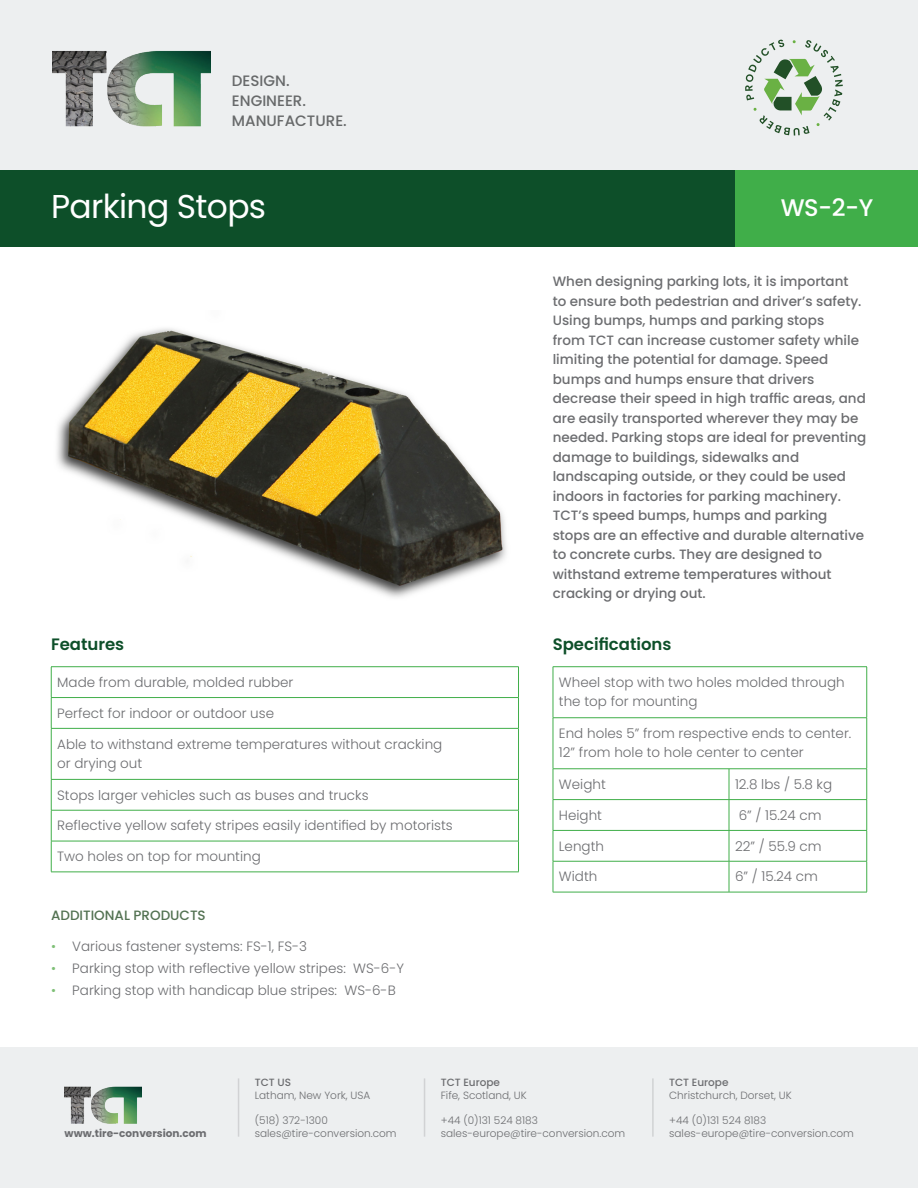
<style>
.page{position:relative;width:918px;height:1188px;background:#fff}
.page>*{position:absolute;margin:0;border:0;box-sizing:border-box;transform-origin:0 0}
.t1{font:33px "Poppins";letter-spacing:-.02em;color:#fff}
.t2{font:500 24px "Poppins";color:#fff}
.Features_heading{font:600 16.5px "Poppins";color:#0d4f29}
.t3{font:500 15px/19.8px "Poppins";color:#67696a}
.Lead_text_para{font:500 13.5px/19.5px "Poppins";color:#6c6d70}
.Features_box_light{font:300 13.5px/19.5px "Poppins";color:#6c6d70}
.Additional_products{font:300 13.5px "Poppins";color:#6c6d70}
.t4{font:500 13.5px "Poppins";color:#537252}
.t5{font:300 10.5px/12.6px "Poppins";color:#6c6d70}
.t6{font:500 10.5px "Poppins";color:#6c6d70}
.t7{font:700 10.5px "Poppins";color:#6c6d70}
.s1{color:#7fc077}
</style>
<div class="page">
<img style="left:57px;top:328px;width:449px;height:270px">
<div style="left:0;top:0;width:918px;height:169px;background:#edeff0"></div>
<div style="left:0;top:170px;width:736px;height:77px;background:#0d4f29"></div>
<div style="left:736px;top:170px;width:182px;height:77px;background:#40ae49"></div>
<img style="left:52px;top:50px;width:159px;height:76px">
<svg style="left:745px;top:40px;width:98px;height:96px"></svg>
<div style="left:0;top:1048px;width:918px;height:140px;background:#edeff0"></div>
<img style="left:65px;top:1086px;width:76px;height:37px">
<hr style="left:424px;top:1078px;width:1px;height:59px;background:#d1d2d4">
<hr style="left:238px;top:1078px;width:1px;height:59px;background:#d1d2d4">
<hr style="left:652px;top:1078px;width:2px;height:59px;background:#d1d2d4">
<hr style="left:51px;top:666px;width:468px;height:1px;background:#40ae49">
<hr style="left:51px;top:667px;width:1px;height:30px;background:#40ae49">
<hr style="left:518px;top:667px;width:1px;height:30px;background:#40ae49">
<hr style="left:51px;top:697px;width:468px;height:1px;background:#40ae49">
<hr style="left:51px;top:698px;width:1px;height:30px;background:#40ae49">
<hr style="left:518px;top:698px;width:1px;height:30px;background:#40ae49">
<hr style="left:51px;top:728px;width:468px;height:1px;background:#40ae49">
<hr style="left:51px;top:729px;width:1px;height:50px;background:#40ae49">
<hr style="left:518px;top:729px;width:1px;height:50px;background:#40ae49">
<hr style="left:51px;top:779px;width:468px;height:1px;background:#40ae49">
<hr style="left:51px;top:780px;width:1px;height:30px;background:#40ae49">
<hr style="left:518px;top:780px;width:1px;height:30px;background:#40ae49">
<hr style="left:51px;top:810px;width:468px;height:1px;background:#40ae49">
<hr style="left:51px;top:810px;width:1px;height:31px;background:#40ae49">
<hr style="left:518px;top:810px;width:1px;height:31px;background:#40ae49">
<hr style="left:51px;top:841px;width:468px;height:1px;background:#40ae49">
<hr style="left:51px;top:841px;width:1px;height:31px;background:#40ae49">
<hr style="left:518px;top:841px;width:1px;height:31px;background:#40ae49">
<hr style="left:51px;top:872px;width:468px;height:1px;background:#40ae49">
<hr style="left:553px;top:666px;width:176px;height:1px;background:#40ae49">
<hr style="left:553px;top:667px;width:1px;height:51px;background:#40ae49">
<hr style="left:729px;top:666px;width:138px;height:1px;background:#40ae49">
<hr style="left:866px;top:667px;width:1px;height:51px;background:#40ae49">
<hr style="left:553px;top:717px;width:176px;height:1px;background:#40ae49">
<hr style="left:553px;top:718px;width:1px;height:51px;background:#40ae49">
<hr style="left:729px;top:717px;width:138px;height:1px;background:#40ae49">
<hr style="left:866px;top:718px;width:1px;height:51px;background:#40ae49">
<hr style="left:553px;top:769px;width:176px;height:1px;background:#40ae49">
<hr style="left:553px;top:769px;width:1px;height:30px;background:#40ae49">
<hr style="left:729px;top:769px;width:138px;height:1px;background:#40ae49">
<hr style="left:729px;top:769px;width:1px;height:30px;background:#40ae49">
<hr style="left:866px;top:769px;width:1px;height:30px;background:#40ae49">
<hr style="left:553px;top:799px;width:176px;height:1px;background:#40ae49">
<hr style="left:553px;top:800px;width:1px;height:30px;background:#40ae49">
<hr style="left:729px;top:799px;width:138px;height:1px;background:#40ae49">
<hr style="left:729px;top:800px;width:1px;height:30px;background:#40ae49">
<hr style="left:866px;top:800px;width:1px;height:30px;background:#40ae49">
<hr style="left:553px;top:830px;width:176px;height:1px;background:#40ae49">
<hr style="left:553px;top:831px;width:1px;height:30px;background:#40ae49">
<hr style="left:729px;top:830px;width:138px;height:1px;background:#40ae49">
<hr style="left:729px;top:831px;width:1px;height:30px;background:#40ae49">
<hr style="left:866px;top:831px;width:1px;height:30px;background:#40ae49">
<hr style="left:553px;top:861px;width:176px;height:1px;background:#40ae49">
<hr style="left:553px;top:861px;width:1px;height:31px;background:#40ae49">
<hr style="left:729px;top:861px;width:138px;height:1px;background:#40ae49">
<hr style="left:729px;top:861px;width:1px;height:31px;background:#40ae49">
<hr style="left:866px;top:861px;width:1px;height:31px;background:#40ae49">
<hr style="left:553px;top:892px;width:176px;height:1px;background:#40ae49">
<hr style="left:729px;top:892px;width:138px;height:1px;background:#40ae49">
<p class="t3" style="left:232px;top:72px;width:116px">DESIGN.<br>ENGINEER.<br>MANUFACTURE.</p>
<p class="t1" style="left:51px;top:187px;width:217px">Parking Stops</p>
<h2 class="t2" style="left:831px;top:194px;width:45px">6 B</h2>
<p class="t2" style="left:781px;top:194px;width:94px">WS-2-Y</p>
<p class="Features_heading" style="left:51px;top:634px;width:75px">Features</p>
<p class="Features_box_light" style="left:57px;top:672px;width:238px">Made from durable, molded rubber</p>
<p class="Features_box_light" style="left:57px;top:703px;width:218px">Perfect for indoor or outdoor use</p>
<p class="Features_box_light" style="left:57px;top:734px;width:387px">Able to withstand extreme temperatures without cracking or drying out</p>
<p class="Features_box_light" style="left:57px;top:785px;width:313px">Stops larger vehicles such as buses and trucks</p>
<p class="Features_box_light" style="left:57px;top:816px;width:397px">Reflective yellow safety stripes easily identified by motorists</p>
<p class="Features_box_light" style="left:57px;top:847px;width:205px">Two holes on top for mounting</p>
<p class="t4" style="left:51px;top:908px;width:156px">ADDITIONAL PRODUCTS</p>
<p class="Additional_products" style="left:51px;top:938px;width:258px"><span class="s1">•</span> Various fastener systems: FS-1, FS-3</p>
<p class="Additional_products" style="left:51px;top:961px;width:354px"><span class="s1">•</span> Parking stop with reflective yellow stripes: WS-6-Y</p>
<p class="Additional_products" style="left:51px;top:983px;width:346px"><span class="s1">•</span> Parking stop with handicap blue stripes: WS-6-B</p>
<p class="Lead_text_para" style="left:553px;top:272px;width:315px">When designing parking lots, it is important<br>to ensure both pedestrian and driver’s safety.<br>Using bumps, humps and parking stops<br>from TCT can increase customer safety while limiting the potential for damage. Speed bumps and humps ensure that drivers decrease their speed in high traffic areas, and are easily transported wherever they may be needed. Parking stops are ideal for preventing damage to buildings, sidewalks and landscaping outside, or they could be used indoors in factories for parking machinery.<br>TCT’s speed bumps, humps and parking stops are an effective and durable alternative to concrete curbs. They are designed to withstand extreme temperatures without cracking or drying out.</p>
<p class="Features_heading" style="left:553px;top:634px;width:120px">Specifications</p>
<p class="Features_box_light" style="left:559px;top:672px;width:287px">Wheel stop with two holes molded through the top for mounting</p>
<p class="Features_box_light" style="left:559px;top:724px;width:294px">End holes 5” from respective ends to center.<br>12” from hole to hole center to center</p>
<p class="Features_box_light" style="left:559px;top:775px;width:48px">Weight</p>
<p class="Features_box_light" style="left:735px;top:775px;width:99px">12.8 lbs / 5.8 kg</p>
<p class="Features_box_light" style="left:559px;top:805px;width:45px">Height</p>
<p class="Features_box_light" style="left:739px;top:805px;width:84px">6” / 15.24 cm</p>
<p class="Features_box_light" style="left:559px;top:836px;width:47px">Length</p>
<p class="Features_box_light" style="left:735px;top:836px;width:88px">22” / 55.9 cm</p>
<p class="Features_box_light" style="left:559px;top:867px;width:40px">Width</p>
<p class="Features_box_light" style="left:735px;top:867px;width:84px">6” / 15.24 cm</p>
<p class="t6" style="left:255px;top:1076px;width:38px">TCT US</p>
<p class="t5" style="left:255px;top:1089px;width:117px">Latham, New York, USA</p>
<p class="t5" style="left:255px;top:1114px;width:75px">(518) 372-1300</p>
<p class="t5" style="left:255px;top:1127px;width:143px">sales@tire-conversion.com</p>
<p class="t6" style="left:441px;top:1076px;width:61px">TCT Europe</p>
<p class="t5" style="left:441px;top:1089px;width:87px">Fife, Scotland, UK</p>
<p class="t5" style="left:441px;top:1114px;width:186px">+44 (0)131 524 8183 sales-europe@tire-conversion.com</p>
<p class="t6" style="left:669px;top:1076px;width:61px">TCT Europe</p>
<p class="t5" style="left:669px;top:1089px;width:124px">Christchurch, Dorset, UK</p>
<p class="t5" style="left:669px;top:1114px;width:99px">+44 (0)131 524 8183</p>
<p class="t7" style="left:65px;top:1127px;width:144px">www.tire-conversion.com</p>
<p class="t5" style="left:669px;top:1127px;width:186px">sales-europe@tire-conversion.com</p>
</div>
